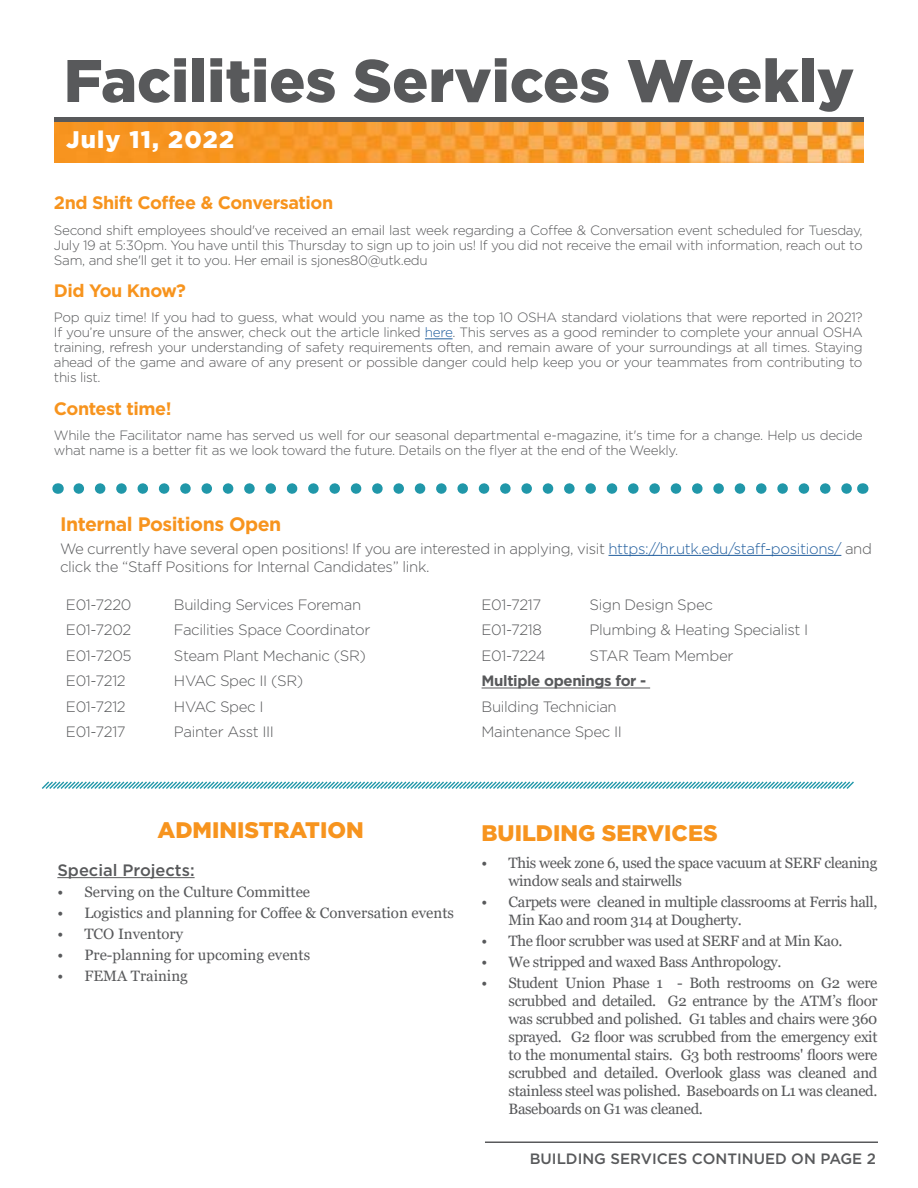
<style>
.page{position:relative;width:918px;height:1188px;background:#fff}
.page>*{position:absolute;margin:0;border:0;box-sizing:border-box;transform-origin:0 0}
.t1{font:900 60px "Gotham";color:#58595b}
.t2{font:900 24px "Gotham";letter-spacing:.05em;color:#fff}
.t3{font:900 22.5px "Gotham";color:#f7941e}
.t4{font:700 19.5px "Gotham";letter-spacing:-.025em;color:#f7941e}
.t5{font:700 18px "Gotham";letter-spacing:-.025em;color:#f7941e}
.t6{font:500 16.5px "Gotham";color:#58595b}
.t7{font:15px/18px "Georgia";letter-spacing:-.025em;color:#58595b}
.t8{font:300 15px/18px "Gotham";letter-spacing:-.025em;color:#58595b}
.t9{font:15px "Georgia";color:#58595b}
.t10{font:500 15px "Gotham";color:#58595b}
.t11{font:700 15px "Gotham";letter-spacing:-.025em;color:#58595b}
.t12{font:300 13.5px/15px "Gotham";letter-spacing:-.025em;color:#58595b;text-align:justify}
.s1{color:#215e9e}
</style>
<div class="page">
<div style="left:54px;top:117px;width:810px;height:6px;background:#58595b"></div>
<img style="left:54px;top:122px;width:810px;height:40px">
<hr style="left:485px;top:1142px;width:393px;height:1px;background:#58595b">
<svg style="left:42px;top:781px;width:812px;height:8px"></svg>
<svg style="left:79px;top:483px;width:773px;height:11px"></svg>
<hr style="left:609px;top:555px;width:232px;height:1px;background:#215e9e">
<hr style="left:482px;top:688px;width:168px;height:1px;background:#58595b">
<hr style="left:57px;top:877px;width:138px;height:1px;background:#58595b">
<svg style="left:425px;top:339px;width:28px;height:1px"></svg>
<h1 class="t1" style="left:64px;top:39px;width:792px">Facilities Services Weekly</h1>
<h2 class="t2" style="left:66px;top:123px;width:169px">July 11, 2022</h2>
<h3 class="t5" style="left:54px;top:191px;width:281px">2nd Shift Coffee &amp; Conversation</h3>
<p class="t12" style="left:54px;top:222px;width:810px">Second shift employees should've received an email last week regarding a Coffee &amp; Conversation event scheduled for Tuesday, July 19 at 5:30pm. You have until this Thursday to sign up to join us! If you did not receive the email with information, reach out to Sam, and she'll get it to you. Her email is sjones80@utk.edu</p>
<h3 class="t5" style="left:54px;top:279px;width:134px">Did You Know?</h3>
<p class="t12" style="left:54px;top:310px;width:810px">Pop quiz time! If you had to guess, what would you name as the top 10 OSHA standard violations that were reported in 2021?<br>If you’re unsure of the answer, check out the article linked <span class="s1">here</span>. This serves as a good reminder to complete your annual OSHA training, refresh your understanding of safety requirements often, and remain aware of your surroundings at all times. Staying ahead of the game and aware of any present or possible danger could help keep you or your teammates from contributing to this list.</p>
<h3 class="t5" style="left:54px;top:396px;width:119px">Contest time!</h3>
<p class="t12" style="left:54px;top:427px;width:810px">While the Facilitator name has served us well for our seasonal departmental e-magazine, it's time for a change. Help us decide what name is a better fit as we look toward the future. Details on the flyer at the end of the Weekly.</p>
<h3 class="t4" style="left:60px;top:512px;width:223px">Internal Positions Open</h3>
<p class="t8" style="left:60px;top:539px;width:813px">We currently have several open positions! If you are interested in applying, visit <span class="s1">https://hr.utk.edu/staff-positions/</span> and click the “Staff Positions for Internal Candidates” link.</p>
<p class="t8" style="left:66px;top:595px;width:67px">E01-7220</p>
<p class="t8" style="left:174px;top:595px;width:189px">Building Services Foreman</p>
<p class="t8" style="left:66px;top:621px;width:67px">E01-7202</p>
<p class="t8" style="left:174px;top:621px;width:198px">Facilities Space Coordinator</p>
<p class="t8" style="left:66px;top:646px;width:67px">E01-7205</p>
<p class="t8" style="left:174px;top:646px;width:193px">Steam Plant Mechanic (SR)</p>
<p class="t8" style="left:66px;top:672px;width:61px">E01-7212</p>
<p class="t8" style="left:174px;top:672px;width:131px">HVAC Spec II (SR)</p>
<p class="t8" style="left:66px;top:697px;width:61px">E01-7212</p>
<p class="t8" style="left:174px;top:697px;width:91px">HVAC Spec I</p>
<p class="t8" style="left:66px;top:723px;width:61px">E01-7217</p>
<p class="t8" style="left:174px;top:723px;width:102px">Painter Asst III</p>
<p class="t8" style="left:482px;top:595px;width:61px">E01-7217</p>
<p class="t8" style="left:590px;top:595px;width:125px">Sign Design Spec</p>
<p class="t8" style="left:482px;top:621px;width:62px">E01-7218</p>
<p class="t8" style="left:590px;top:621px;width:220px">Plumbing &amp; Heating Specialist I</p>
<p class="t8" style="left:482px;top:646px;width:66px">E01-7224</p>
<p class="t8" style="left:590px;top:646px;width:145px">STAR Team Member</p>
<p class="t11" style="left:482px;top:671px;width:166px">Multiple openings for -</p>
<p class="t8" style="left:482px;top:694px;width:142px;line-height:25.5px">Building Technician<br>Maintenance Spec II</p>
<h3 class="t3" style="left:157px;top:815px;width:208px">ADMINISTRATION</h3>
<p class="t6" style="left:57px;top:859px;width:139px">Special Projects:</p>
<p class="t9" style="left:57px;top:883px;width:254px">• Serving on the Culture Committee</p>
<p class="t9" style="left:57px;top:904px;width:398px">• Logistics and planning for Coffee &amp; Conversation events</p>
<p class="t9" style="left:57px;top:925px;width:127px">• TCO Inventory</p>
<p class="t9" style="left:57px;top:946px;width:254px">• Pre-planning for upcoming events</p>
<p class="t9" style="left:57px;top:967px;width:132px">• FEMA Training</p>
<h3 class="t3" style="left:482px;top:818px;width:238px">BUILDING SERVICES</h3>
<p class="t7" style="left:509px;top:854px;width:370px;text-indent:-27px">• This week zone 6, used the space vacuum at SERF cleaning window seals and stairwells</p>
<p class="t7" style="left:509px;top:893px;width:370px;text-indent:-27px">• Carpets were cleaned in multiple classrooms at Ferris hall,<br>Min Kao and room 314 at Dougherty.</p>
<p class="t7" style="left:482px;top:932px;width:363px">• The floor scrubber was used at SERF and at Min Kao.</p>
<p class="t7" style="left:482px;top:953px;width:302px">• We stripped and waxed Bass Anthropology.</p>
<p class="t7" style="left:509px;top:974px;width:370px;text-align:justify;text-indent:-27px">• Student Union Phase 1 - Both restrooms on G2 were scrubbed and detailed. G2 entrance by the ATM’s floor was scrubbed and polished. G1 tables and chairs were 360 sprayed. G2 floor was scrubbed from the emergency exit to the monumental stairs. G3 both restrooms' floors were scrubbed and detailed. Overlook glass was cleaned and stainless steel was polished. Baseboards on L1 was cleaned.<br>Baseboards on G1 was cleaned.</p>
<p class="t10" style="left:530px;top:1149px;width:348px">BUILDING SERVICES CONTINUED ON PAGE 2</p>
</div>
